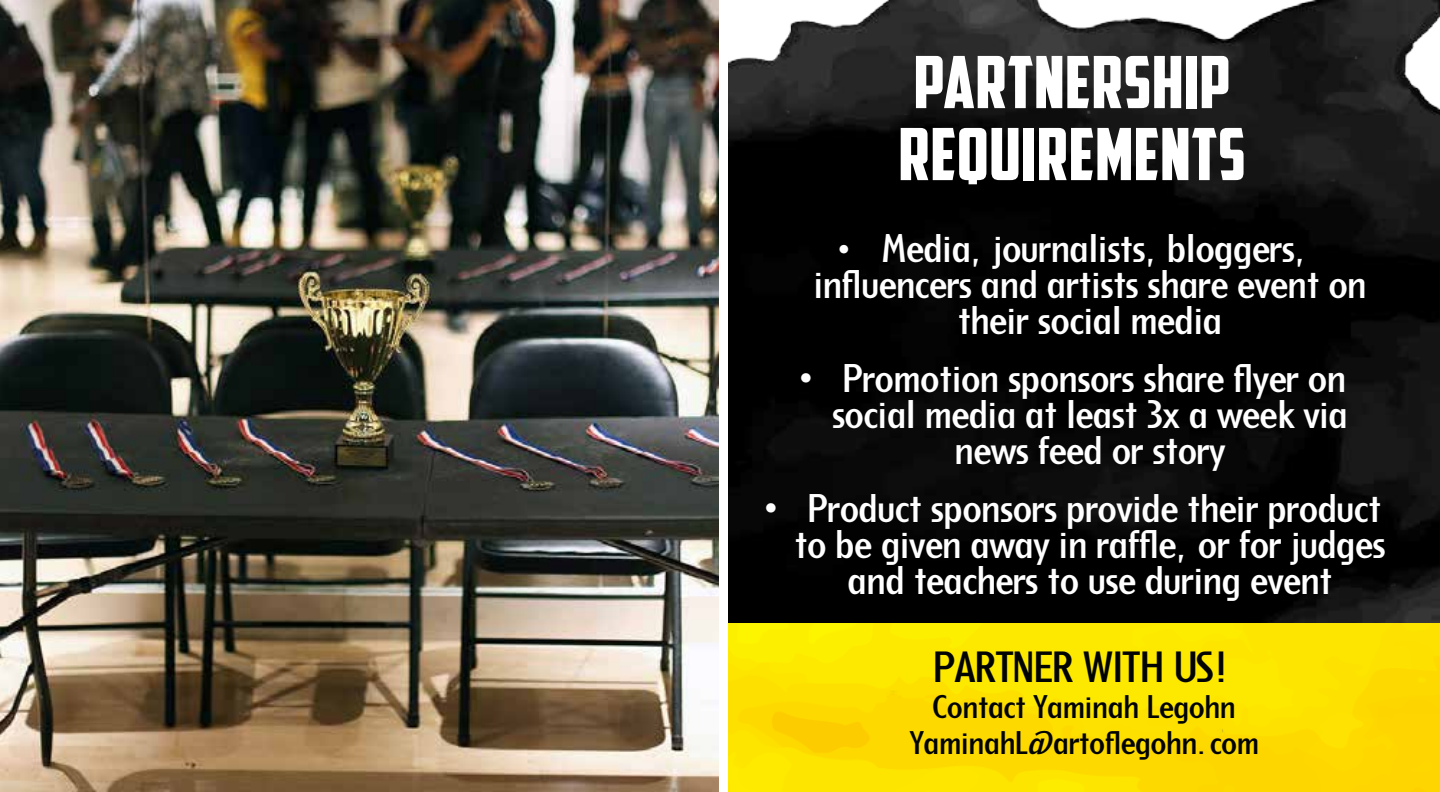
<style>
.page{position:relative;width:1440px;height:792px;background:#fff}
.page>*{position:absolute;margin:0;border:0;box-sizing:border-box;transform-origin:0 0}
.t1{font:72px/72px "American Captain";letter-spacing:.01em;color:#fff}
.t2{font:48px "Berkeley";color:#020403}
.t3{font:44px "Berkeley";color:#fff}
.t4{font:36px/36px "Berkeley";color:#020403;text-align:center}
.s1{font-size:40px}
</style>
<div class="page">
<img style="left:729px;top:0;width:711px;height:624px">
<img style="left:0;top:0;width:719px;height:792px">
<img style="left:729px;top:624px;width:711px;height:168px">
<h1 class="t1" style="left:899px;top:46px;width:349px">PARTNERSHIP<br>REQUIREMENTS</h1>
<p class="t3" style="left:837px;top:227px;width:472px"><span class="s1">•</span> Media, journalists, bloggers,</p>
<p class="t3" style="left:814px;top:263px;width:554px">influencers and artists share event on</p>
<p class="t3" style="left:958px;top:299px;width:266px">their social media</p>
<p class="t3" style="left:798px;top:357px;width:549px">• ● Promotion sponsors share flyer on</p>
<p class="t3" style="left:832px;top:393px;width:517px">social media at least 3x a week via</p>
<p class="t3" style="left:955px;top:429px;width:272px">news feed or story</p>
<p class="t3" style="left:763px;top:487px;width:619px">• ● Product sponsors provide their product</p>
<p class="t3" style="left:795px;top:523px;width:592px">to be given away in raffle, or for judges</p>
<p class="t3" style="left:848px;top:559px;width:486px">and teachers to use during event</p>
<p class="t2" style="left:934px;top:644px;width:302px">PARTNER WITH US!</p>
<p class="t4" style="left:910px;top:689px;width:351px">Contact Yaminah Legohn<br>YaminahL@artoflegohn.com</p>
</div>
